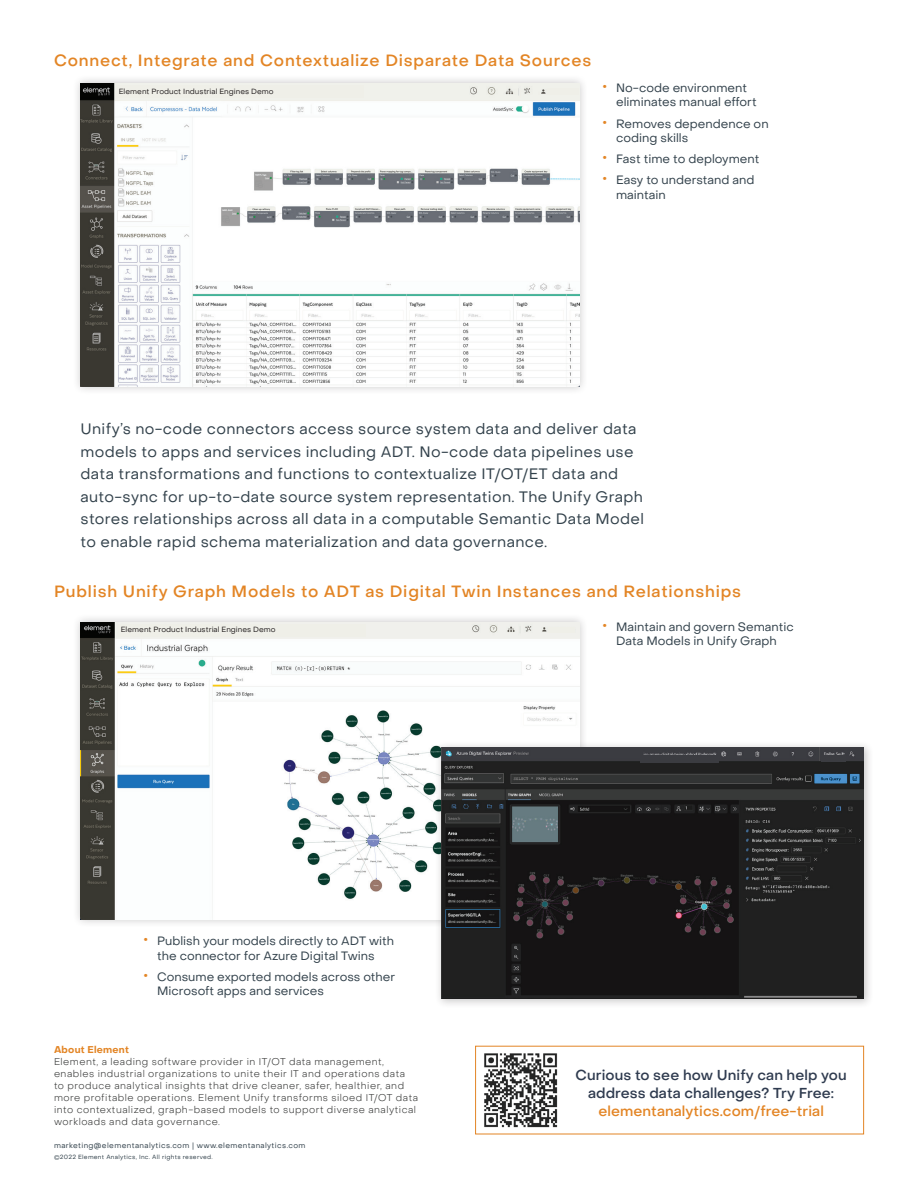
<style>
.page{position:relative;width:918px;height:1188px;background:#fff}
.page>*{position:absolute;margin:0;border:0;box-sizing:border-box;transform-origin:0 0}
.t1{font:500 16.2px "Object Sans";letter-spacing:.05em;color:#e38525}
.t2{font:15px/22.5px "Object Sans";letter-spacing:.025em;color:#32414b}
.t3{font:500 14.25px/18px "Object Sans";letter-spacing:.005em;color:#2f3b4f;text-align:center}
.t4{font:500 14.25px "Object Sans";letter-spacing:.005em;color:#e38525}
.t5{font:12px/14.4px "Object Sans";color:#32414b}
.t6{font:300 9.75px/12px "Object Sans";letter-spacing:.05em;color:#323332}
.t7{font:700 9.75px "Object Sans";letter-spacing:.025em;color:#e38525}
.t8{font:7.5px "Object Sans";letter-spacing:.005em;color:#231f20}
.t9{font:7.5px "Object Sans";letter-spacing:.05em;color:#32414b}
.t10{font:6px "Object Sans";letter-spacing:.05em;color:#32414b}
.s1{font-weight:500;font-size:18px;color:#e38525}
</style>
<div class="page">
<div style="left:72px;top:613px;width:516px;height:315px;background:#231f20;opacity:.24"></div>
<img style="left:80px;top:622px;width:500px;height:298px">
<div style="left:434px;top:740px;width:440px;height:269px;background:#231f20;opacity:.24"></div>
<img style="left:441px;top:747px;width:423px;height:252px">
<div style="left:118px;top:624px;width:248px;height:12px;background:#efefe8"></div>
<div style="left:548px;top:627px;width:27px;height:6px;background:#efefe8"></div>
<img style="left:484px;top:1053px;width:74px;height:75px">
<div style="left:640px;top:755px;width:78px;height:8px;background:#3b3c41"></div>
<div style="left:821px;top:755px;width:25px;height:6px;background:#3b3c41"></div>
<div style="left:72px;top:74px;width:516px;height:321px;background:#231f20;opacity:.24"></div>
<img style="left:80px;top:83px;width:500px;height:304px">
<div style="left:547px;top:89px;width:31px;height:6px;background:#efefe8"></div>
<div style="left:116px;top:85px;width:248px;height:13px;background:#efefe8"></div>
<p class="t1" style="left:54px;top:50px;width:539px">Connect, Integrate and Contextualize Disparate Data Sources</p>
<p class="t8" style="left:119px;top:87px;width:156px">Element Product Industrial Engines Demo</p>
<p class="t5" style="left:616px;top:81px;width:142px;text-indent:-14px"><span class="s1">•</span> No-code environment eliminates manual effort</p>
<p class="t5" style="left:616px;top:116px;width:154px;text-indent:-14px"><span class="s1">•</span> Removes dependence on coding skills</p>
<p class="t5" style="left:603px;top:152px;width:158px"><span class="s1">•</span> Fast time to deployment</p>
<p class="t5" style="left:616px;top:173px;width:140px;text-indent:-14px"><span class="s1">•</span> Easy to understand and maintain</p>
<p class="t2" style="left:80px;top:418px;width:565px">Unify’s no-code connectors access source system data and deliver data models to apps and services including ADT. No-code data pipelines use data transformations and functions to contextualize IT/OT/ET data and auto-sync for up-to-date source system representation. The Unify Graph stores relationships across all data in a computable Semantic Data Model to enable rapid schema materialization and data governance.</p>
<p class="t1" style="left:54px;top:582px;width:689px">Publish Unify Graph Models to ADT as Digital Twin Instances and Relationships</p>
<p class="t8" style="left:121px;top:625px;width:156px">Element Product Industrial Engines Demo</p>
<p class="t5" style="left:603px;top:620px;width:193px;text-align:center"><span class="s1">•</span> Maintain and govern Semantic<br>Data Models in Unify Graph</p>
<p class="t5" style="left:144px;top:934px;width:252px;text-align:center"><span class="s1">•</span> Publish your models directly to ADT with the connector for Azure Digital Twins</p>
<p class="t5" style="left:157px;top:970px;width:240px;text-indent:-14px"><span class="s1">•</span> Consume exported models across other<br>Microsoft apps and services</p>
<p class="t7" style="left:54px;top:1043px;width:76px">About Element</p>
<p class="t6" style="left:54px;top:1055px;width:366px">Element, a leading software provider in IT/OT data management, enables industrial organizations to unite their IT and operations data<br>to produce analytical insights that drive cleaner, safer, healthier, and more profitable operations. Element Unify transforms siloed IT/OT data into contextualized, graph-based models to support diverse analytical workloads and data governance.</p>
<p class="t9" style="left:54px;top:1141px;width:253px">marketing@elementanalytics.com | www.elementanalytics.com</p>
<p class="t10" style="left:54px;top:1153px;width:160px">©2022 Element Analytics, Inc. All rights reserved.</p>
<p class="t3" style="left:576px;top:1066px;width:273px">Curious to see how Unify can help you address data challenges? Try Free:</p>
<p class="t4" style="left:598px;top:1102px;width:227px">elementanalytics.com/free-trial</p>
</div>
